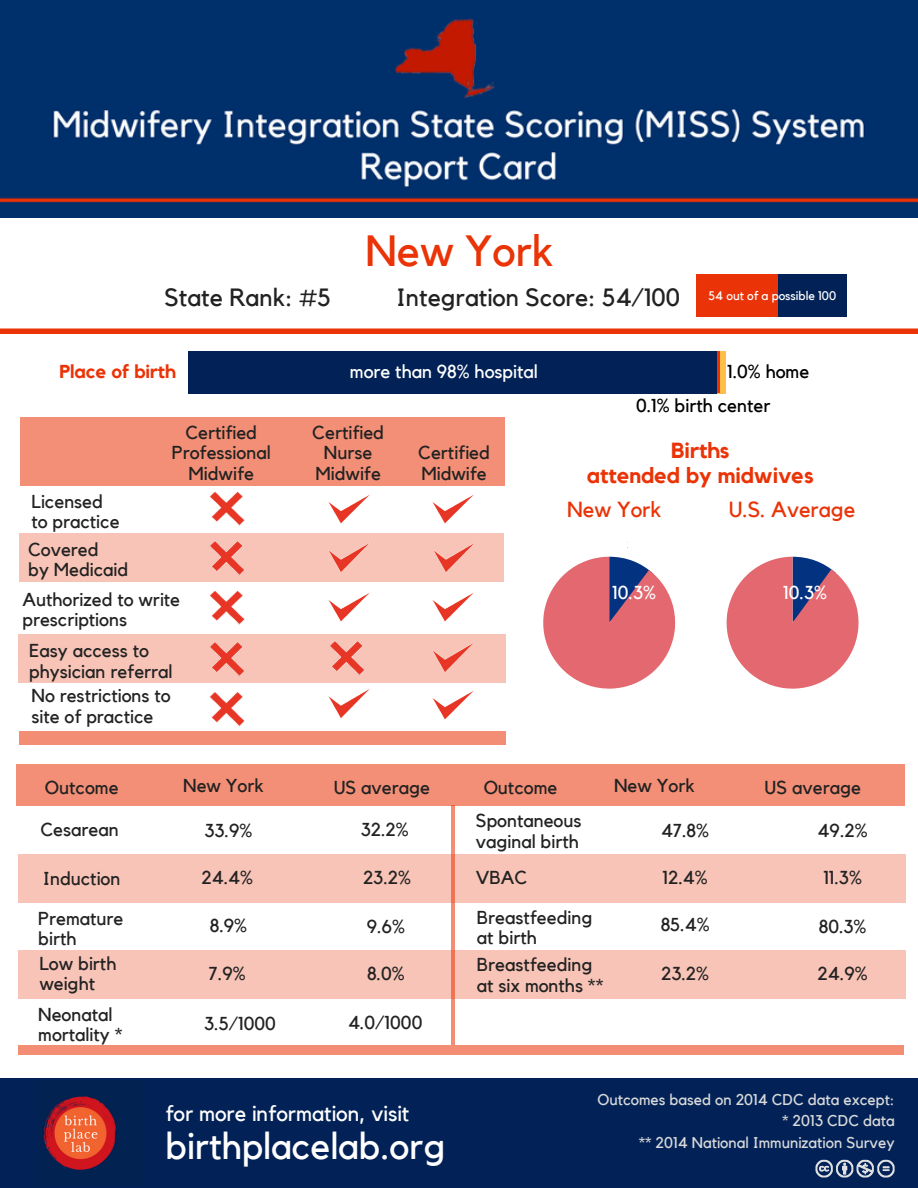
<style>
.page{position:relative;width:918px;height:1188px;background:#fff}
.page>*{position:absolute;margin:0;border:0;box-sizing:border-box;transform-origin:0 0}
.t1{font:43.65px "Kollektif";color:#ea3306}
.t2{font:37.35px "Kollektif";color:#fff}
.t3{font:24.9px "Kollektif";color:#222}
.t4{font:700 21.75px/24.8px "Kollektif";color:#ea3306;text-align:center}
.t5{font:21.75px "Kollektif";color:#fff}
.t6{font:21.75px "Kollektif";color:#ea3306}
.t7{font:18.75px/20.2px "Kollektif";color:#222}
.t8{font:18.75px "Kollektif";color:#fff}
.t9{font:18.75px "Kollektif";color:#000}
.t10{font:700 18.75px "Kollektif";color:#ea3306}
.t11{font:15.6px/21.3px "Kollektif";color:#d9d9d9;text-align:right}
.t12{font:12.45px "Kollektif";color:#fff}
</style>
<div class="page">
<img style="left:0;top:0;width:918px;height:217px">
<div style="left:0;top:1079px;width:918px;height:109px;background:#022257"></div>
<div style="left:710px;top:351px;width:16px;height:43px;background:#ffbd4a"></div>
<div style="left:710px;top:351px;width:10px;height:42px;background:#ea3306"></div>
<div style="left:188px;top:351px;width:529px;height:43px;background:#022257"></div>
<div style="left:0;top:329px;width:918px;height:5px;background:#ea3306"></div>
<div style="left:19px;top:1045px;width:885px;height:9px;background:#f38d74"></div>
<hr style="left:451px;top:806px;width:3px;height:239px;background:#ea3306">
<div style="left:18px;top:854px;width:888px;height:48px;background:#f8c4b7"></div>
<div style="left:18px;top:951px;width:888px;height:48px;background:#f8c4b7"></div>
<div style="left:16px;top:764px;width:888px;height:42px;background:#f38f76"></div>
<div style="left:19px;top:731px;width:487px;height:14px;background:#f38d74"></div>
<div style="left:18px;top:634px;width:487px;height:49px;background:#f8c4b7"></div>
<div style="left:20px;top:417px;width:485px;height:69px;background:#f38f76"></div>
<div style="left:19px;top:533px;width:485px;height:49px;background:#f8c4b7"></div>
<img style="left:328px;top:690px;width:41px;height:29px">
<img style="left:328px;top:592px;width:42px;height:98px">
<img style="left:432px;top:690px;width:42px;height:30px">
<img style="left:328px;top:494px;width:42px;height:30px">
<img style="left:328px;top:542px;width:42px;height:31px">
<img style="left:432px;top:494px;width:42px;height:30px">
<img style="left:209px;top:692px;width:36px;height:35px">
<img style="left:209px;top:590px;width:36px;height:35px">
<img style="left:209px;top:642px;width:36px;height:35px">
<img style="left:209px;top:491px;width:36px;height:35px">
<img style="left:209px;top:541px;width:36px;height:35px">
<svg style="left:543px;top:557px;width:133px;height:132px"></svg>
<svg style="left:726px;top:557px;width:133px;height:132px"></svg>
<div style="left:696px;top:274px;width:94px;height:43px;background:#ea3306"></div>
<div style="left:779px;top:274px;width:68px;height:43px;background:#022257"></div>
<img style="left:815px;top:1159px;width:80px;height:19px">
<img style="left:43px;top:1096px;width:73px;height:74px">
<img style="left:433px;top:542px;width:42px;height:31px">
<img style="left:432px;top:592px;width:42px;height:30px">
<img style="left:432px;top:642px;width:42px;height:31px">
<img style="left:375px;top:0;width:173px;height:124px">
<h1 class="t1" style="left:365px;top:230px;width:190px">New York</h1>
<h3 class="t3" style="left:164px;top:286px;width:168px">State Rank: #5</h3>
<h3 class="t3" style="left:396px;top:286px;width:286px">Integration Score: 54/100</h3>
<p class="t10" style="left:60px;top:363px;width:118px">Place of birth</p>
<p class="t8" style="left:350px;top:363px;width:189px">more than 98% hospital</p>
<p class="t12" style="left:709px;top:290px;width:129px">54 out of a possible 100</p>
<p class="t9" style="left:727px;top:363px;width:84px">1.0% home</p>
<p class="t7" style="left:172px;top:423px;width:100px;text-align:center">Certified<br>Professional<br>Midwife</p>
<p class="t7" style="left:31px;top:492px;width:90px">Licensed to practice</p>
<p class="t7" style="left:28px;top:540px;width:102px">Covered<br>by Medicaid</p>
<p class="t7" style="left:22px;top:590px;width:159px">Authorized to write prescriptions</p>
<p class="t7" style="left:29px;top:642px;width:145px">Easy access to physician referral</p>
<p class="t7" style="left:31px;top:687px;width:141px">No restrictions to site of practice</p>
<p class="t7" style="left:312px;top:423px;width:73px;text-align:center">Certified<br>Nurse<br>Midwife</p>
<p class="t7" style="left:418px;top:444px;width:73px">Certified<br>Midwife</p>
<p class="t9" style="left:636px;top:397px;width:136px">0.1% birth center</p>
<p class="t4" style="left:587px;top:439px;width:229px">Births<br>attended by midwives</p>
<p class="t6" style="left:567px;top:499px;width:96px">New York</p>
<p class="t6" style="left:729px;top:499px;width:128px">U.S. Average</p>
<p class="t8" style="left:612px;top:583px;width:45px">10.3%</p>
<p class="t8" style="left:783px;top:583px;width:45px">10.3%</p>
<p class="t7" style="left:45px;top:778px;width:75px">Outcome</p>
<p class="t7" style="left:183px;top:777px;width:82px">New York</p>
<p class="t7" style="left:334px;top:778px;width:98px">US average</p>
<p class="t7" style="left:484px;top:778px;width:75px">Outcome</p>
<p class="t7" style="left:614px;top:777px;width:82px">New York</p>
<p class="t7" style="left:765px;top:778px;width:98px">US average</p>
<p class="t7" style="left:40px;top:820px;width:80px">Cesarean</p>
<p class="t7" style="left:476px;top:811px;width:107px">Spontaneous vaginal birth</p>
<p class="t7" style="left:43px;top:869px;width:79px">Induction</p>
<p class="t7" style="left:476px;top:868px;width:53px">VBAC</p>
<p class="t7" style="left:38px;top:909px;width:87px">Premature birth</p>
<p class="t7" style="left:477px;top:908px;width:117px">Breastfeeding at birth</p>
<p class="t7" style="left:39px;top:954px;width:79px">Low birth weight</p>
<p class="t7" style="left:38px;top:1005px;width:86px">Neonatal mortality *</p>
<p class="t7" style="left:361px;top:820px;width:49px">32.2%</p>
<p class="t7" style="left:204px;top:822px;width:49px">33.9%</p>
<p class="t7" style="left:201px;top:868px;width:53px">24.4%</p>
<p class="t7" style="left:363px;top:868px;width:49px">23.2%</p>
<p class="t7" style="left:210px;top:916px;width:39px">8.9%</p>
<p class="t7" style="left:209px;top:964px;width:38px">7.9%</p>
<p class="t7" style="left:661px;top:822px;width:49px">47.8%</p>
<p class="t7" style="left:663px;top:868px;width:47px">12.4%</p>
<p class="t7" style="left:823px;top:868px;width:40px">11.3%</p>
<p class="t7" style="left:661px;top:915px;width:50px">85.4%</p>
<p class="t7" style="left:661px;top:964px;width:49px">23.2%</p>
<p class="t7" style="left:818px;top:822px;width:51px">49.2%</p>
<p class="t7" style="left:367px;top:917px;width:40px">9.6%</p>
<p class="t7" style="left:819px;top:917px;width:49px">80.3%</p>
<p class="t7" style="left:477px;top:955px;width:128px">Breastfeeding at six months **</p>
<p class="t7" style="left:367px;top:964px;width:39px">8.0%</p>
<p class="t7" style="left:818px;top:964px;width:51px">24.9%</p>
<p class="t7" style="left:204px;top:1014px;width:73px">3.5/1000</p>
<p class="t7" style="left:348px;top:1013px;width:76px">4.0/1000</p>
<p class="t5" style="left:165px;top:1103px;width:246px">for more information, visit</p>
<h2 class="t2" style="left:165px;top:1129px;width:282px">birthplacelab.org</h2>
<p class="t11" style="left:597px;top:1089px;width:299px">Outcomes based on 2014 CDC data except: * 2013 CDC data<br>** 2014 National Immunization Survey</p>
</div>
